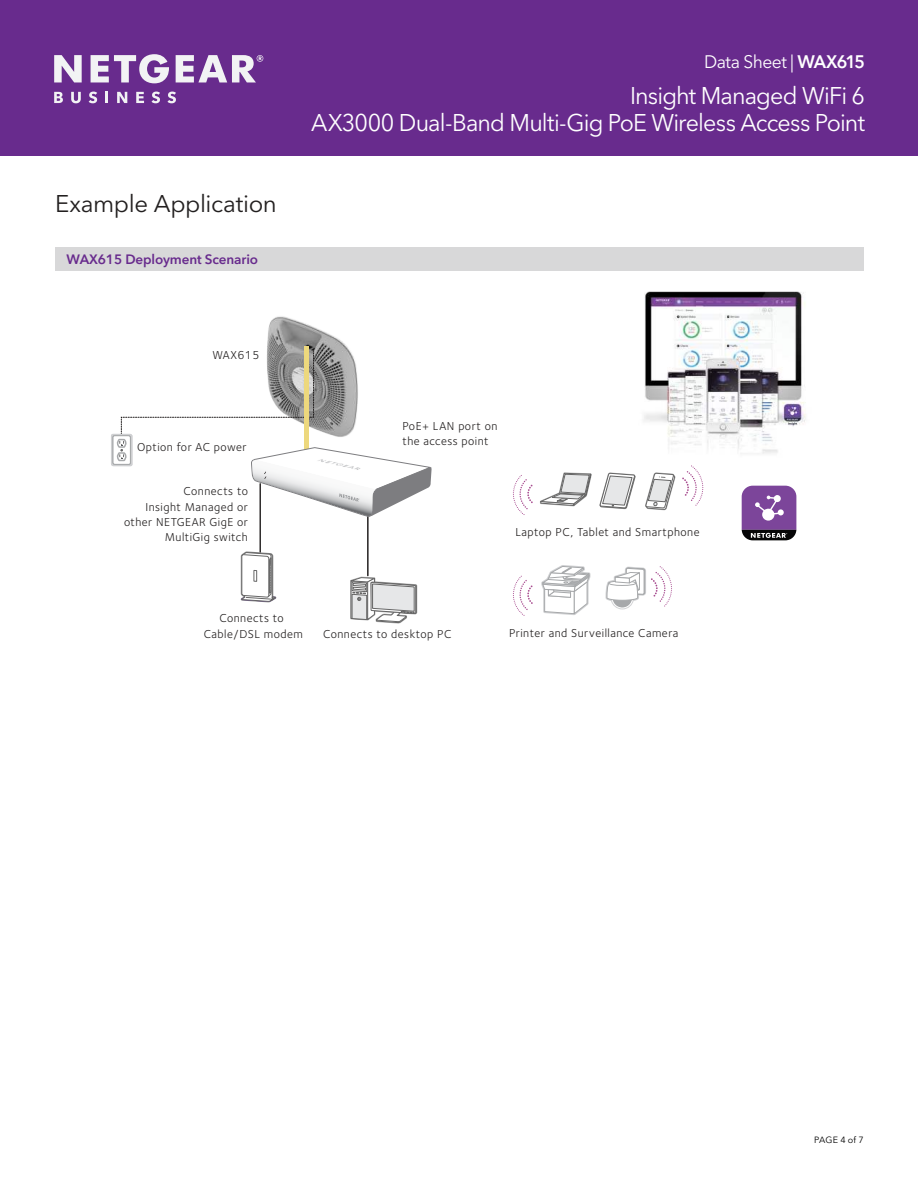
<style>
.page{position:relative;width:918px;height:1188px;background:#fff}
.page>*{position:absolute;margin:0;border:0;box-sizing:border-box;transform-origin:0 0}
.t1{font:24px/27px "Avenir Next LT Pro";letter-spacing:-.035em;color:#fff;text-align:right}
.t2{font:24px "Avenir Next LT Pro";letter-spacing:-.015em;color:#221f1f}
.t3{font:18px "Avenir Next LT Pro";letter-spacing:-.03em;color:#fff}
.t4{font:600 13.5px "Avenir Next LT Pro";letter-spacing:-.01em;color:#682b8d}
.t5{font:11.85px/15.3px "Foundry Sterling";letter-spacing:.04em;color:#221f1f;text-align:right}
.t6{font:9px "Avenir Next LT Pro";letter-spacing:.015em;color:#000}
.s1{font-weight:600}
</style>
<div class="page">
<div style="left:0;top:0;width:918px;height:156px;background:#682b8d"></div>
<svg style="left:54px;top:92px;width:9px;height:11px"></svg>
<svg style="left:71px;top:92px;width:10px;height:11px"></svg>
<svg style="left:89px;top:92px;width:8px;height:11px"></svg>
<svg style="left:106px;top:92px;width:2px;height:11px"></svg>
<svg style="left:117px;top:92px;width:10px;height:11px"></svg>
<svg style="left:136px;top:92px;width:8px;height:11px"></svg>
<svg style="left:152px;top:92px;width:8px;height:11px"></svg>
<svg style="left:167px;top:92px;width:9px;height:11px"></svg>
<svg style="left:176px;top:55px;width:87px;height:27px"></svg>
<svg style="left:91px;top:54px;width:78px;height:29px"></svg>
<svg style="left:54px;top:55px;width:28px;height:27px"></svg>
<div style="left:55px;top:247px;width:809px;height:24px;background:#d8d8d9"></div>
<img style="left:267px;top:316px;width:83px;height:35px">
<div style="left:304px;top:347px;width:5px;height:106px;background:#edd87d"></div>
<div style="left:111px;top:434px;width:21px;height:32px;background:#cfd0d2;border-radius:2px"></div>
<hr style="left:367px;top:484px;width:2px;height:92px;background:#221f1f">
<hr style="left:260px;top:484px;width:1px;height:83px;background:#221f1f">
<svg style="left:350px;top:575px;width:68px;height:49px"></svg>
<div style="left:113px;top:436px;width:17px;height:28px;background:#fff;border-radius:2px"></div>
<div style="left:112px;top:435px;width:19px;height:30px;border:1px solid #a7a9ab;border-radius:2px"></div>
<svg style="left:645px;top:465px;width:59px;height:46px"></svg>
<svg style="left:513px;top:472px;width:123px;height:43px"></svg>
<svg style="left:605px;top:566px;width:67px;height:44px"></svg>
<svg style="left:513px;top:565px;width:78px;height:51px"></svg>
<svg style="left:240px;top:550px;width:37px;height:53px"></svg>
<svg style="left:116px;top:351px;width:316px;height:167px"></svg>
<img style="left:644px;top:291px;width:162px;height:163px">
<svg style="left:742px;top:486px;width:54px;height:54px;background:#7d5693"></svg>
<h1 class="t2" style="left:55px;top:193px;width:223px">Example Application</h1>
<p class="t4" style="left:66px;top:253px;width:193px">WAX615 Deployment Scenario</p>
<h2 class="t3" style="left:704px;top:54px;width:162px">Data Sheet | <span class="s1">WAX615</span></h2>
<h1 class="t1" style="left:311px;top:84px;width:555px">Insight Managed WiFi 6<br>AX3000 Dual-Band Multi-Gig PoE Wireless Access Point</h1>
<p class="t5" style="left:212px;top:348px;width:49px">WAX615</p>
<p class="t5" style="left:137px;top:440px;width:111px">Option for AC power</p>
<p class="t5" style="left:124px;top:485px;width:125px">Connects to<br>Insight Managed or other NETGEAR GigE or<br>MultiGig switch</p>
<p class="t5" style="left:402px;top:420px;width:96px;text-align:left">PoE+ LAN port on the access point</p>
<p class="t5" style="left:516px;top:526px;width:186px">Laptop PC, Tablet and Smartphone</p>
<p class="t5" style="left:204px;top:612px;width:101px;text-align:center">Connects to<br>Cable/DSL modem</p>
<p class="t5" style="left:323px;top:628px;width:130px">Connects to desktop PC</p>
<p class="t5" style="left:509px;top:626px;width:171px">Printer and Surveillance Camera</p>
<p class="t6" style="left:814px;top:1136px;width:51px">PAGE 4 of 7</p>
</div>
